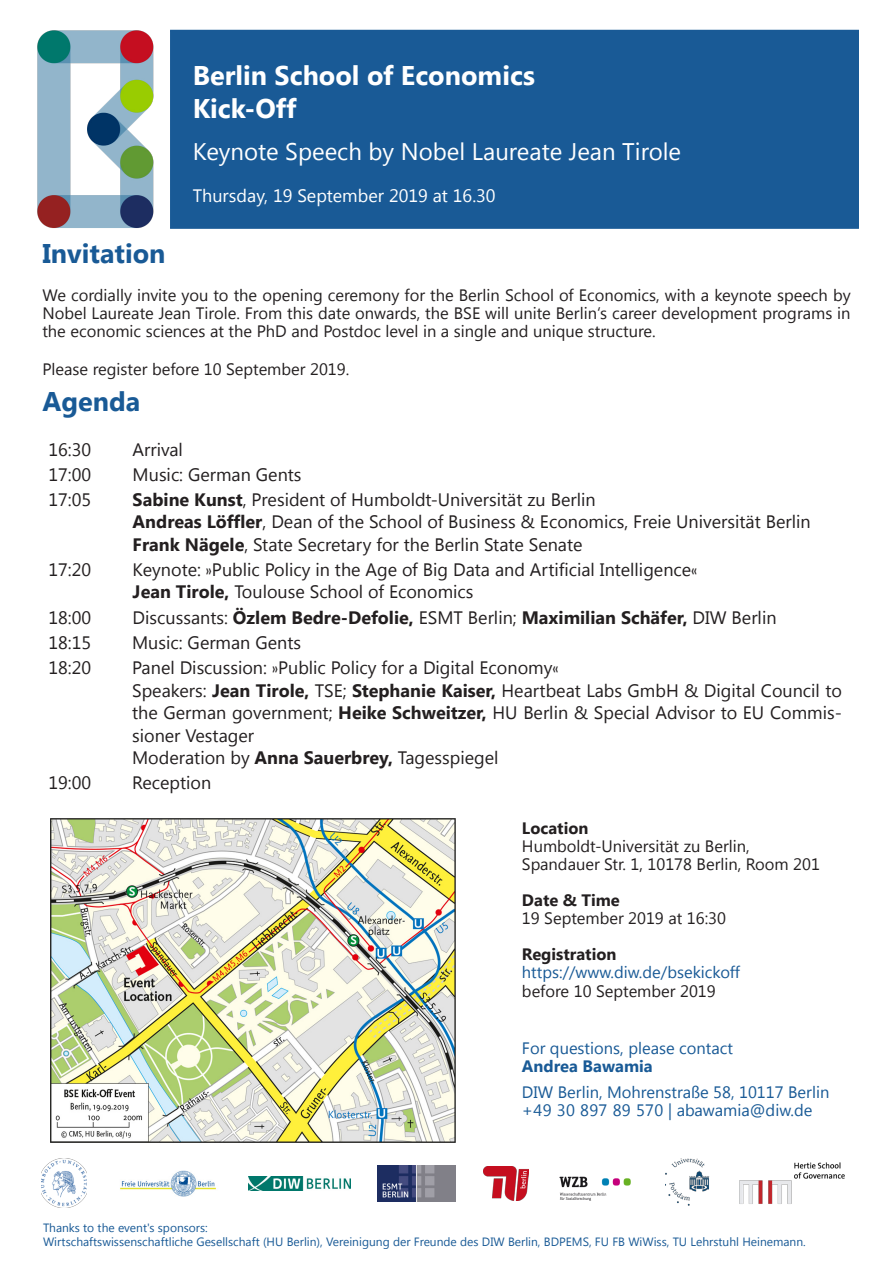
<style>
.page{position:relative;width:893px;height:1263px;background:#fff}
.page>*{position:absolute;margin:0;border:0;box-sizing:border-box;transform-origin:0 0}
.Titel_1_weiß{font:700 27px "Segoe UI";color:#fff}
.Thema{font:700 27px "Segoe UI";color:#195a96}
.Titel_1_weiß-2{font:24px "Segoe UI";color:#fff}
.t1{font:18px/22.5px "Segoe UI";color:#231f20;text-align:justify}
.t2{font:700 18px "Segoe UI";color:#231f20}
.Titel_2_weiß{font:18px "Segoe UI";color:#fff}
.Titel_2{font:16.5px/18px "Segoe UI";color:#231f20;text-align:justify}
.B__Zwischenüberschri{font:16.5px/19.5px "Segoe UI";color:#195a96}
.Fließtext{font:16.5px "Segoe UI";color:#231f20}
.Fließtext-2{font:700 16.5px "Segoe UI";color:#231f20}
.t3{font:700 16.5px "Segoe UI";color:#195a96}
.t4{font:12px "Segoe UI";color:#195a96}
.s1{font-weight:700}
.s2{font-family:"Quay Sans ITC Std"}
.s3{font-weight:400}
.s4{color:#231f20}
</style>
<div class="page">
<div style="left:171px;top:31px;width:687px;height:197px;background:#195a96"></div>
<div style="left:170px;top:30px;width:689px;height:199px;border:2px solid #195a96"></div>
<img style="left:37px;top:30px;width:117px;height:198px">
<img style="left:51px;top:818px;width:404px;height:324px">
<img style="left:41px;top:1159px;width:46px;height:49px">
<img style="left:120px;top:1170px;width:96px;height:27px">
<img style="left:483px;top:1166px;width:46px;height:34px">
<img style="left:378px;top:1165px;width:78px;height:36px">
<img style="left:559px;top:1176px;width:72px;height:25px">
<img style="left:739px;top:1162px;width:106px;height:42px">
<img style="left:665px;top:1158px;width:45px;height:48px">
<img style="left:249px;top:1176px;width:102px;height:14px">
<p class="Titel_1_weiß" style="left:193px;top:56px;width:344px">Berlin School of Economics</p>
<p class="Titel_1_weiß" style="left:193px;top:89px;width:105px">Kick-Off</p>
<p class="Titel_1_weiß-2" style="left:193px;top:135px;width:490px">Keynote Speech by Nobel Laureate Jean Tirole</p>
<p class="Titel_2_weiß" style="left:193px;top:183px;width:304px">Thursday, 19 September 2019 at 16.30</p>
<p class="Thema" style="left:42px;top:235px;width:125px">Invitation</p>
<p class="Titel_2" style="left:42px;top:286px;width:810px">We cordially invite you to the opening ceremony for the Berlin School of Economics, with a keynote speech by Nobel Laureate Jean Tirole. From this date onwards, the BSE will unite Berlin‘s career development programs in the economic sciences at the PhD and Postdoc level in a single and unique structure.</p>
<p class="Titel_2" style="left:42px;top:359px;width:308px">Please register before 10 September 2019.</p>
<p class="Thema" style="left:42px;top:382px;width:99px">Agenda</p>
<p class="t1" style="left:48px;top:437px;width:44px">16:30</p>
<p class="t1" style="left:133px;top:437px;width:52px">Arrival</p>
<p class="t1" style="left:48px;top:462px;width:44px">17:00</p>
<p class="t1" style="left:133px;top:462px;width:170px">Music: German Gents</p>
<p class="t1" style="left:48px;top:487px;width:44px">17:05</p>
<p class="t1" style="left:133px;top:487px;width:464px"><span class="s1">Sabine Kunst</span>, President of Humboldt-Universität zu Berlin</p>
<p class="t1" style="left:133px;top:510px;width:679px"><span class="s1">Andreas Löffler</span>, Dean of the School of Business &amp; Economics, Freie Universität Berlin</p>
<p class="t1" style="left:133px;top:532px;width:451px"><span class="s1">Frank Nägele</span>, State Secretary for the Berlin State Senate</p>
<p class="t1" style="left:48px;top:557px;width:44px">17:20</p>
<p class="t1" style="left:133px;top:557px;width:566px">Keynote: <span class="s2">»</span>Public Policy in the Age of Big Data and Artificial Intelligence<span class="s2">«</span></p>
<p class="t1" style="left:133px;top:580px;width:342px"><span class="s1">Jean Tirole,</span> Toulouse School of Economics</p>
<p class="t1" style="left:48px;top:605px;width:44px">18:00</p>
<p class="t2" style="left:133px;top:604px;width:645px"><span class="s3">Discussants:</span> Özlem Bedre-Defolie, <span class="s3">ESMT Berlin;</span> Maximilian Schäfer, <span class="s3">DIW Berlin</span></p>
<p class="t1" style="left:48px;top:631px;width:44px">18:15</p>
<p class="t1" style="left:132px;top:631px;width:170px">Music: German Gents</p>
<p class="t1" style="left:48px;top:656px;width:44px">18:20</p>
<p class="t1" style="left:132px;top:656px;width:428px">Panel Discussion: <span class="s2">»</span>Public Policy for a Digital Economy<span class="s2">«</span></p>
<p class="t1" style="left:132px;top:678px;width:711px">Speakers: <span class="s1">Jean Tirole,</span> TSE; <span class="s1">Stephanie Kaiser,</span> Heartbeat Labs GmbH &amp; Digital Council to the German government; <span class="s1">Heike Schweitzer,</span> HU Berlin &amp; Special Advisor to EU Commis&shy;sioner Vestager</p>
<p class="t1" style="left:132px;top:746px;width:368px">Moderation by <span class="s1">Anna Sauerbrey,</span> Tagesspiegel</p>
<p class="t1" style="left:48px;top:771px;width:44px">19:00</p>
<p class="t1" style="left:132px;top:771px;width:81px">Reception</p>
<p class="Fließtext-2" style="left:522px;top:816px;width:68px">Location</p>
<p class="Fließtext" style="left:522px;top:834px;width:229px">Humboldt-Universität zu Berlin,</p>
<p class="Fließtext" style="left:522px;top:852px;width:299px">Spandauer Str. 1, 10178 Berlin, Room 201</p>
<p class="Fließtext-2" style="left:522px;top:888px;width:99px">Date &amp; Time</p>
<p class="Fließtext" style="left:522px;top:906px;width:206px">19 September 2019 at 16:30</p>
<p class="Fließtext-2" style="left:522px;top:942px;width:96px">Registration</p>
<p class="B__Zwischenüberschri" style="left:522px;top:961px;width:220px">https://www.diw.de/bsekickoff <span class="s4">before 10 September 2019</span></p>
<p class="B__Zwischenüberschri" style="left:522px;top:1038px;width:213px">For questions, please contact</p>
<p class="t3" style="left:522px;top:1055px;width:132px">Andrea Bawamia</p>
<p class="B__Zwischenüberschri" style="left:522px;top:1082px;width:309px">DIW Berlin, Mohrenstraße 58, 10117 Berlin</p>
<p class="B__Zwischenüberschri" style="left:522px;top:1100px;width:292px">+49 30 897 89 570 | abawamia@diw.de</p>
<p class="t4" style="left:43px;top:1219px;width:166px">Thanks to the event's sponsors:</p>
<p class="t4" style="left:43px;top:1233px;width:764px">Wirtschaftswissenschaftliche Gesellschaft (HU Berlin), Vereinigung der Freunde des DIW Berlin, BDPEMS, FU FB WiWiss, TU Lehrstuhl Heinemann.</p>
</div>
